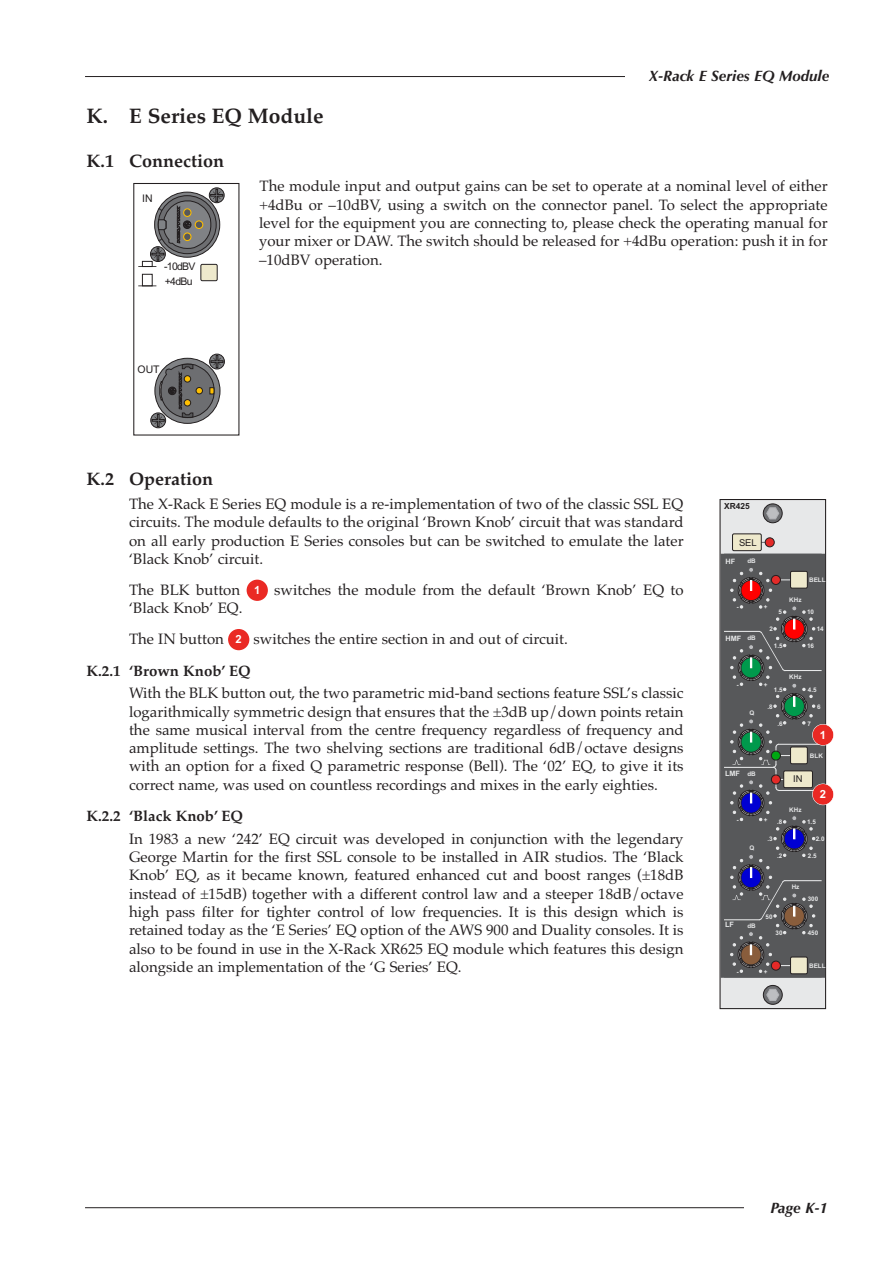
<style>
.page{position:relative;width:893px;height:1263px;background:#fff}
.page>*{position:absolute;margin:0;border:0;box-sizing:border-box;transform-origin:0 0}
.t1{font:700 21px "Palatino";color:#231f20}
.t2{font:700 18px "Palatino";color:#231f20}
.t3{font:15px/18.3px "Palatino";color:#231f20;text-align:justify}
.t4{font:700 15px "Palatino";color:#231f20}
.t5{font:italic 700 15px "Optima";color:#231f20}
.t6{font:700 11.25px "Arial";color:#fff}
.t7{font:10.5px "Arial";color:#231f20}
.t8{font:9.45px "Arial";color:#231f20}
.t9{font:700 8.4px "Arial";color:#231f20}
.t10{font:700 7.35px "Arial";color:#e7e8e9}
.t11{font:700 6.3px "Arial";color:#e7e8e9}
</style>
<div class="page">
<hr style="left:85px;top:1207px;width:740px;height:1px;background:#231f20">
<hr style="left:85px;top:76px;width:740px;height:1px;background:#231f20">
<div style="left:744px;top:1178px;width:85px;height:59px;background:#fff"></div>
<div style="left:625px;top:47px;width:204px;height:59px;background:#fff"></div>
<div style="left:228px;top:629px;width:21px;height:21px;background:#ea2924;border-radius:50%"></div>
<div style="left:247px;top:580px;width:21px;height:21px;background:#ea2924;border-radius:50%"></div>
<div style="left:720px;top:499px;width:106px;height:509px;background:#e7e8e9"></div>
<div style="left:719px;top:499px;width:107px;height:510px;border:1px solid #231f20"></div>
<div style="left:732px;top:534px;width:29px;height:17px;background:#eee9cc"></div>
<div style="left:732px;top:534px;width:29px;height:17px;border:1px solid #231f20"></div>
<svg style="left:763px;top:985px;width:19px;height:19px"></svg>
<div style="left:763px;top:985px;width:19px;height:19px;border:1px solid #231f20;border-radius:50%"></div>
<svg style="left:766px;top:988px;width:14px;height:13px"></svg>
<svg style="left:763px;top:504px;width:19px;height:19px"></svg>
<div style="left:763px;top:504px;width:19px;height:19px;border:1px solid #231f20;border-radius:50%"></div>
<svg style="left:766px;top:507px;width:13px;height:13px"></svg>
<div style="left:765px;top:538px;width:9px;height:9px;background:#e42a28;border-radius:50%"></div>
<div style="left:765px;top:538px;width:9px;height:9px;border:1px solid #231f20;border-radius:50%"></div>
<div style="left:721px;top:554px;width:103px;height:423px;background:#57585a"></div>
<div style="left:721px;top:554px;width:104px;height:424px;border:1px solid #57585a"></div>
<svg style="left:724px;top:568px;width:98px;height:409px"></svg>
<div style="left:150px;top:413px;width:16px;height:15px;border:1px solid #231f20;border-radius:50%"></div>
<div style="left:209px;top:354px;width:16px;height:15px;border:1px solid #231f20;border-radius:50%"></div>
<svg style="left:152px;top:355px;width:72px;height:72px"></svg>
<div style="left:184px;top:400px;width:7px;height:6px;background:#ffbf00;border-radius:50%"></div>
<div style="left:184px;top:399px;width:7px;height:7px;border:1px solid #231f20;border-radius:50%"></div>
<div style="left:184px;top:376px;width:7px;height:6px;background:#ffbf00;border-radius:50%"></div>
<div style="left:184px;top:375px;width:7px;height:7px;border:1px solid #231f20;border-radius:50%"></div>
<div style="left:196px;top:387px;width:6px;height:7px;background:#ffbf00;border-radius:50%"></div>
<div style="left:196px;top:387px;width:7px;height:7px;border:1px solid #231f20;border-radius:50%"></div>
<div style="left:209px;top:188px;width:15px;height:15px;border:1px solid #231f20;border-radius:50%"></div>
<div style="left:142px;top:274px;width:11px;height:12px;border:1px solid #231f20"></div>
<svg style="left:138px;top:285px;width:18px;height:1px"></svg>
<svg style="left:138px;top:189px;width:85px;height:78px"></svg>
<div style="left:201px;top:264px;width:16px;height:17px;background:#eee9cc"></div>
<div style="left:201px;top:264px;width:16px;height:17px;border:1px solid #231f20"></div>
<div style="left:813px;top:724px;width:20px;height:21px;background:#ea2924;border-radius:50%"></div>
<div style="left:812px;top:724px;width:22px;height:22px;border:1px solid #fff;border-radius:50%"></div>
<div style="left:813px;top:784px;width:20px;height:21px;background:#ea2924;border-radius:50%"></div>
<div style="left:812px;top:783px;width:22px;height:22px;border:1px solid #fff;border-radius:50%"></div>
<p class="t5" style="left:649px;top:67px;width:182px">X-Rack E Series EQ Module</p>
<h1 class="t1" style="left:87px;top:104px;width:239px">K. E Series EQ Module</h1>
<p class="t2" style="left:87px;top:151px;width:139px">K.1 Connection</p>
<p class="t3" style="left:259px;top:177px;width:570px">The module input and output gains can be set to operate at a nominal level of either +4dBu or –10dBV, using a switch on the connector panel. To select the appropriate level for the equipment you are connecting to, please check the operating manual for your mixer or DAW. The switch should be released for +4dBu operation: push it in for –10dBV operation.</p>
<p class="t7" style="left:142px;top:192px;width:12px">IN</p>
<p class="t7" style="left:164px;top:260px;width:33px">-10dBV</p>
<p class="t7" style="left:165px;top:275px;width:29px">+4dBu</p>
<p class="t7" style="left:137px;top:363px;width:24px">OUT</p>
<p class="t2" style="left:87px;top:468px;width:128px">K.2 Operation</p>
<p class="t3" style="left:129px;top:495px;width:556px">The X-Rack E Series EQ module is a re-implementation of two of the classic SSL EQ circuits. The module defaults to the original ‘Brown Knob’ circuit that was standard on all early production E Series consoles but can be switched to emulate the later ‘Black Knob’ circuit.</p>
<p class="t3" style="left:129px;top:581px;width:113px">The BLK button</p>
<p class="t3" style="left:274px;top:581px;width:411px">switches the module from the default ‘Brown Knob’ EQ to</p>
<p class="t3" style="left:129px;top:592px;width:115px;line-height:31px">‘Black Knob’ EQ.<br>The IN button</p>
<p class="t6" style="left:254px;top:584px;width:8px">1</p>
<p class="t3" style="left:253px;top:630px;width:316px">switches the entire section in and out of circuit.</p>
<p class="t6" style="left:236px;top:633px;width:8px">2</p>
<p class="t4" style="left:87px;top:662px;width:166px">K.2.1 ‘Brown Knob’ EQ</p>
<p class="t3" style="left:129px;top:684px;width:556px">With the BLK button out, the two parametric mid-band sections feature SSL’s classic logarithmically symmetric design that ensures that the ±3dB up/down points retain the same musical interval from the centre frequency regardless of frequency and amplitude settings. The two shelving sections are traditional 6dB/octave designs with an option for a fixed Q parametric response (Bell). The ‘02’ EQ, to give it its correct name, was used on countless recordings and mixes in the early eighties.</p>
<p class="t4" style="left:87px;top:807px;width:158px">K.2.2 ‘Black Knob’ EQ</p>
<p class="t3" style="left:129px;top:829px;width:556px">In 1983 a new ‘242’ EQ circuit was developed in conjunction with the legendary George Martin for the first SSL console to be installed in AIR studios. The ‘Black Knob’ EQ, as it became known, featured enhanced cut and boost ranges (±18dB instead of ±15dB) together with a different control law and a steeper 18dB/octave high pass filter for tighter control of low frequencies. It is this design which is retained today as the ‘E Series’ EQ option of the AWS 900 and Duality consoles. It is also to be found in use in the X-Rack XR625 EQ module which features this design alongside an implementation of the ‘G Series’ EQ.</p>
<p class="t9" style="left:724px;top:502px;width:27px">XR425</p>
<p class="t8" style="left:739px;top:537px;width:19px">SEL</p>
<p class="t10" style="left:725px;top:557px;width:11px">HF</p>
<p class="t11" style="left:747px;top:557px;width:10px">dB</p>
<p class="t11" style="left:737px;top:603px;width:4px">-</p>
<p class="t11" style="left:764px;top:603px;width:5px">+</p>
<p class="t11" style="left:789px;top:596px;width:14px">KHz</p>
<p class="t11" style="left:809px;top:576px;width:18px">BELL</p>
<p class="t11" style="left:778px;top:608px;width:5px">5</p>
<p class="t11" style="left:807px;top:608px;width:9px">10</p>
<p class="t11" style="left:747px;top:634px;width:10px">dB</p>
<p class="t10" style="left:725px;top:634px;width:17px">HMF</p>
<p class="t11" style="left:770px;top:625px;width:5px">2</p>
<p class="t11" style="left:817px;top:625px;width:9px">14</p>
<p class="t11" style="left:774px;top:642px;width:10px">1.5</p>
<p class="t11" style="left:807px;top:642px;width:9px">16</p>
<p class="t11" style="left:789px;top:673px;width:14px">KHz</p>
<p class="t11" style="left:737px;top:681px;width:4px">-</p>
<p class="t11" style="left:764px;top:681px;width:5px">+</p>
<p class="t11" style="left:774px;top:686px;width:10px">1.5</p>
<p class="t11" style="left:808px;top:686px;width:10px">4.5</p>
<p class="t11" style="left:749px;top:709px;width:6px">Q</p>
<p class="t11" style="left:767px;top:703px;width:7px">.8</p>
<p class="t11" style="left:817px;top:703px;width:5px">6</p>
<p class="t11" style="left:777px;top:720px;width:7px">.6</p>
<p class="t11" style="left:807px;top:720px;width:5px">7</p>
<p class="t6" style="left:820px;top:728px;width:8px">1</p>
<p class="t11" style="left:810px;top:752px;width:14px">BLK</p>
<p class="t10" style="left:725px;top:769px;width:17px">LMF</p>
<p class="t11" style="left:747px;top:770px;width:10px">dB</p>
<p class="t8" style="left:793px;top:773px;width:11px">IN</p>
<p class="t6" style="left:820px;top:788px;width:8px">2</p>
<p class="t11" style="left:789px;top:806px;width:14px">KHz</p>
<p class="t11" style="left:737px;top:816px;width:4px">-</p>
<p class="t11" style="left:764px;top:816px;width:5px">+</p>
<p class="t11" style="left:779px;top:818px;width:5px">8</p>
<p class="t11" style="left:807px;top:818px;width:10px">1.5</p>
<p class="t11" style="left:749px;top:844px;width:6px">Q</p>
<p class="t11" style="left:767px;top:835px;width:7px">.3</p>
<p class="t11" style="left:816px;top:835px;width:10px">2.0</p>
<p class="t11" style="left:779px;top:852px;width:5px">2</p>
<p class="t11" style="left:808px;top:852px;width:10px">2.5</p>
<p class="t10" style="left:725px;top:920px;width:10px">LF</p>
<p class="t11" style="left:747px;top:922px;width:10px">dB</p>
<p class="t11" style="left:766px;top:913px;width:9px">50</p>
<p class="t11" style="left:792px;top:883px;width:9px">Hz</p>
<p class="t11" style="left:808px;top:895px;width:12px">300</p>
<p class="t11" style="left:776px;top:929px;width:9px">30</p>
<p class="t11" style="left:808px;top:929px;width:12px">450</p>
<p class="t11" style="left:809px;top:962px;width:18px">BELL</p>
<p class="t11" style="left:737px;top:968px;width:4px">-</p>
<p class="t11" style="left:764px;top:968px;width:5px">+</p>
<p class="t5" style="left:771px;top:1198px;width:59px">Page K-1</p>
</div>
